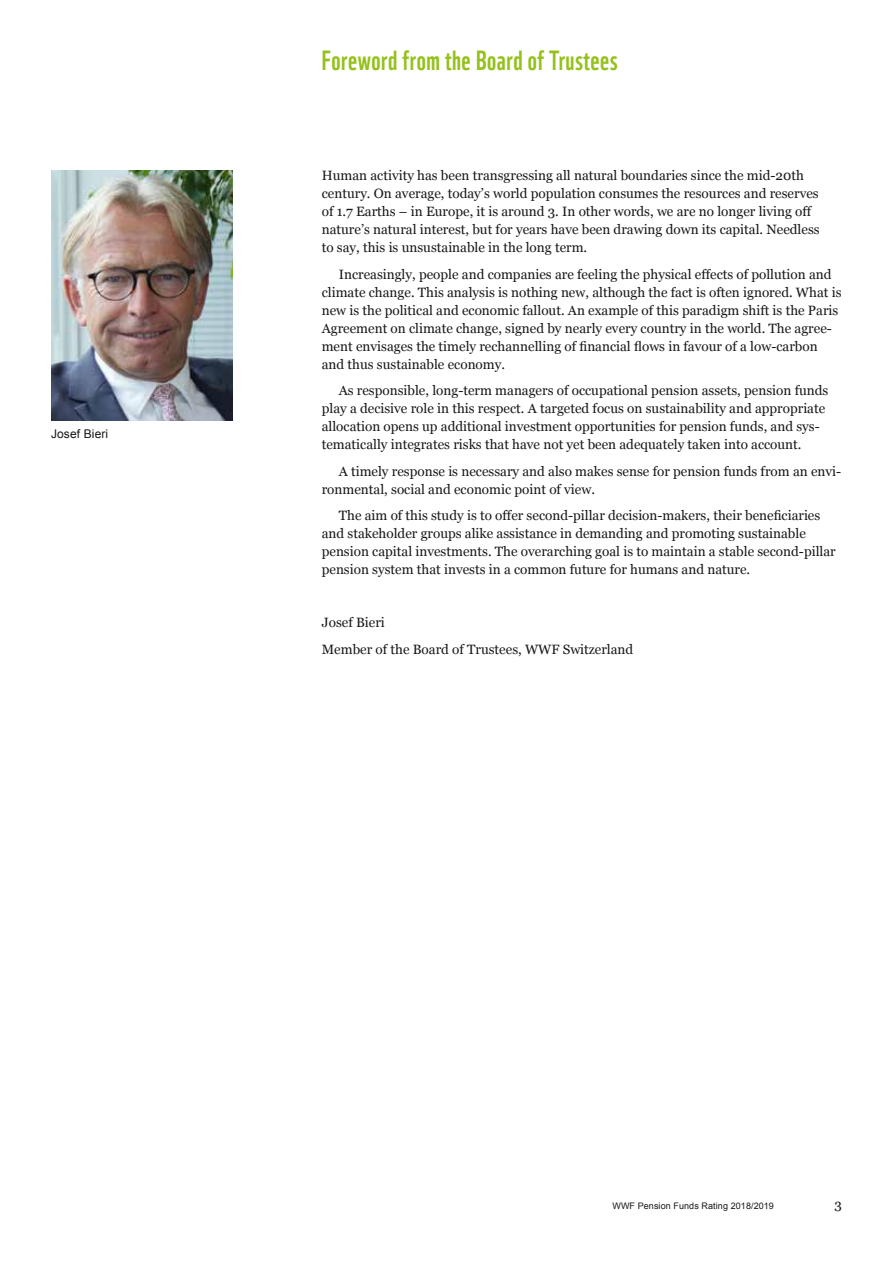
<style>
.page{position:relative;width:893px;height:1263px;background:#fff}
.page>*{position:absolute;margin:0;border:0;box-sizing:border-box;transform-origin:0 0}
.t1{font:27px "WWF";letter-spacing:.02em;color:#94c11a}
.t2{font:13.5px/18px "Georgia";color:#181716}
.t3{font:12px "Arial";letter-spacing:.01em;color:#181716}
.t4{font:9px "Arial";letter-spacing:.01em;color:#181716}
</style>
<div class="page">
<img style="left:51px;top:170px;width:182px;height:251px">
<p class="t3" style="left:51px;top:427px;width:59px">Josef Bieri</p>
<h1 class="t1" style="left:322px;top:40px;width:297px">Foreword from the Board of Trustees</h1>
<p class="t2" style="left:322px;top:167px;width:499px">Human activity has been transgressing all natural boundaries since the mid-20th century. On average, today’s world population consumes the resources and reserves of 1.7 Earths – in Europe, it is around 3. In other words, we are no longer living off nature’s natural interest, but for years have been drawing down its capital. Needless to say, this is unsustainable in the long term.</p>
<p class="t2" style="left:322px;top:265px;width:521px;text-indent:17px">Increasingly, people and companies are feeling the physical effects of pollution and climate change. This analysis is nothing new, although the fact is often ignored. What is new is the political and economic fallout. An example of this paradigm shift is the Paris Agreement on climate change, signed by nearly every country in the world. The agree&shy;ment envisages the timely rechannelling of financial flows in favour of a low-carbon and thus sustainable economy.</p>
<p class="t2" style="left:322px;top:382px;width:508px;text-indent:17px">As responsible, long-term managers of occupational pension assets, pension funds play a decisive role in this respect. A targeted focus on sustainability and appropriate allocation opens up additional investment opportunities for pension funds, and sys&shy;tematically integrates risks that have not yet been adequately taken into account.</p>
<p class="t2" style="left:322px;top:462px;width:521px;text-indent:17px">A timely response is necessary and also makes sense for pension funds from an envi&shy;ronmental, social and economic point of view.</p>
<p class="t2" style="left:322px;top:507px;width:515px;text-indent:17px">The aim of this study is to offer second-pillar decision-makers, their beneficiaries and stakeholder groups alike assistance in demanding and promoting sustainable pension capital investments. The overarching goal is to maintain a stable second-pillar pension system that invests in a common future for humans and nature.</p>
<p class="t2" style="left:322px;top:609px;width:313px;line-height:26.5px">Josef Bieri<br>Member of the Board of Trustees, WWF Switzerland</p>
<p class="t4" style="left:612px;top:1201px;width:163px">WWF Pension Funds Rating 2018/2019</p>
<p class="t2" style="left:834px;top:1196px;width:9px">3</p>
</div>
